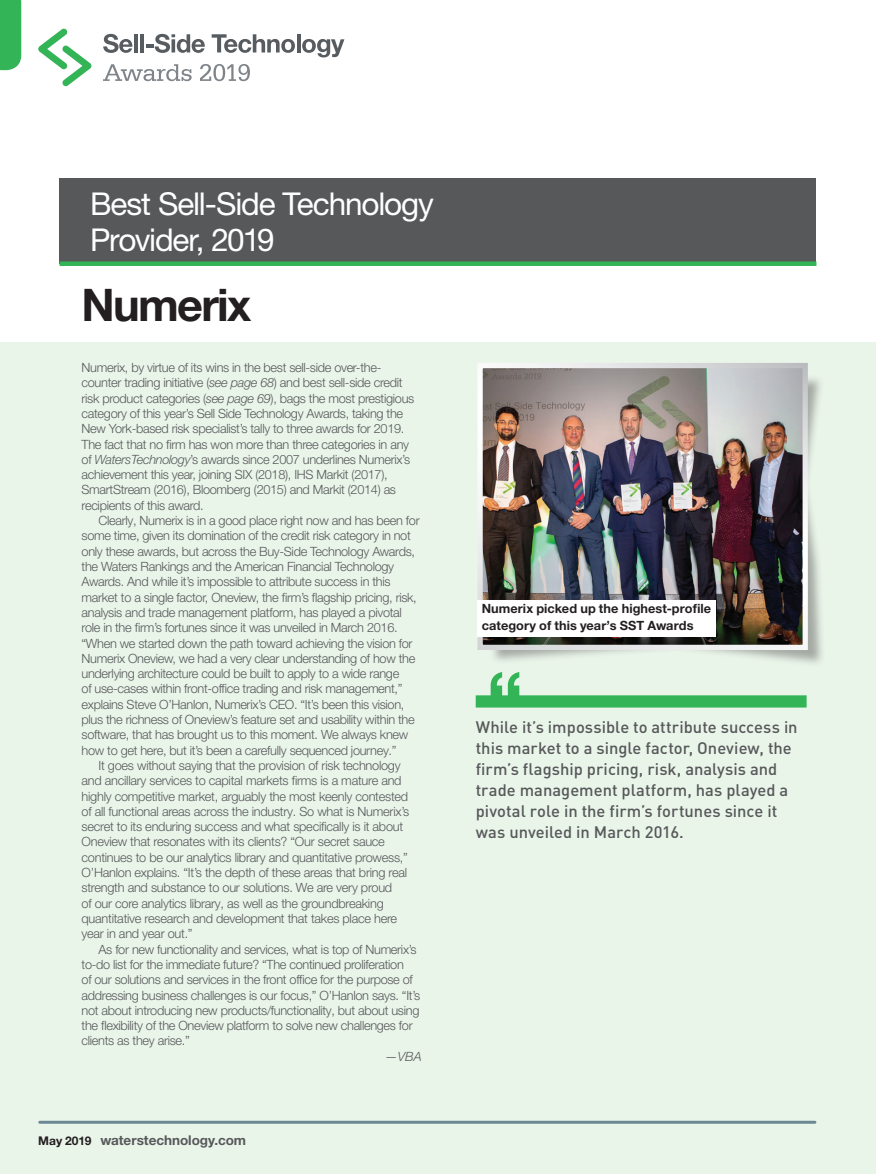
<style>
.page{position:relative;width:876px;height:1174px;background:#fff}
.page>*{position:absolute;margin:0;border:0;box-sizing:border-box;transform-origin:0 0}
.winner_name{font:700 45px "Helvetica Neue LT Pro";letter-spacing:-.04em;color:#231f20}
.award_name{font:31.5px "Helvetica Neue LT Pro";letter-spacing:-.035em;color:#fff}
._5__Pull_quote{font:500 16.5px/21px "DINOT";color:#57585a}
.t1{font:700 13.5px "Helvetica Neue LT Pro";letter-spacing:-.005em;color:#57585a}
._2__NEWS_in_brief_bo{font:300 12.75px/15.3px "Helvetica Neue LT Pro";letter-spacing:-.025em;color:#57585a}
.Box_out_pic_caption{font:700 12.75px/17.2px "Helvetica Neue LT Pro";letter-spacing:.005em;color:#231f20}
.NEWS_in_brief_body_b{font:italic 300 12.75px "Helvetica Neue LT Pro";color:#57585a}
.s1{font-style:italic}
.s2{font-size:12px;color:#231f20}
</style>
<div class="page">
<div style="left:0;top:342px;width:876px;height:832px;background:#eaf5ea"></div>
<div style="left:60px;top:179px;width:756px;height:85px;background:#57585a"></div>
<div style="left:60px;top:261px;width:756px;height:5px;background:#32b457"></div>
<div style="left:489px;top:373px;width:336px;height:295px;background:#231f20;opacity:.35"></div>
<img style="left:483px;top:369px;width:319px;height:275px">
<div style="left:477px;top:363px;width:331px;height:287px;border:5px solid #fff"></div>
<svg style="left:476px;top:672px;width:331px;height:35px"></svg>
<div style="left:477px;top:600px;width:239px;height:36px;background:#fff"></div>
<svg style="left:103px;top:34px;width:30px;height:19px"></svg>
<hr style="left:134px;top:34px;width:4px;height:18px;background:#575c60">
<hr style="left:140px;top:34px;width:4px;height:18px;background:#575c60">
<svg style="left:146px;top:34px;width:59px;height:19px"></svg>
<svg style="left:212px;top:34px;width:83px;height:19px"></svg>
<hr style="left:297px;top:34px;width:3px;height:18px;background:#575c60">
<svg style="left:302px;top:39px;width:42px;height:18px"></svg>
<svg style="left:103px;top:64px;width:89px;height:17px"></svg>
<svg style="left:200px;top:64px;width:50px;height:17px"></svg>
<svg style="left:38px;top:29px;width:53px;height:57px"></svg>
<hr style="left:40px;top:1120px;width:775px;height:3px;background:#6c8895">
<svg style="left:0;top:0;width:21px;height:70px"></svg>
<p class="award_name" style="left:90px;top:184px;width:345px">Best Sell-Side Technology</p>
<p class="award_name" style="left:90px;top:220px;width:186px">Provider, 2019</p>
<p class="winner_name" style="left:82px;top:276px;width:171px">Numerix</p>
<p class="_2__NEWS_in_brief_bo" style="left:82px;top:359px;width:334px">Numerix, by virtue of its wins in the best sell-side over-the&shy;counter trading initiative (<span class="s1">see page 68</span>) and best sell-side credit risk product categories (<span class="s1">see page 69</span>), bags the most prestigious category of this year’s Sell Side Technology Awards, taking the New York-based risk specialist’s tally to three awards for 2019.<br>The fact that no firm has won more than three categories in any of <span class="s1">WatersTechnology</span>’s awards since 2007 underlines Numerix’s achievement this year, joining SIX (2018), IHS Markit (2017), SmartStream (2016), Bloomberg (2015) and Markit (2014) as recipients of this award.</p>
<p class="_2__NEWS_in_brief_bo" style="left:82px;top:512px;width:340px;text-indent:17px">Clearly, Numerix is in a good place right now and has been for some time, given its domination of the credit risk category in not only these awards, but across the Buy-Side Technology Awards, the Waters Rankings and the American Financial Technology Awards. And while it’s impossible to attribute success in this market to a single factor, Oneview, the firm’s flagship pricing, risk, analysis and trade management platform, has played a pivotal role in the firm’s fortunes since it was unveiled in March 2016. “When we started down the path toward achieving the vision for Numerix Oneview, we had a very clear understanding of how the underlying architecture could be built to apply to a wide range<br>of use-cases within front-office trading and risk management,” explains Steve O’Hanlon, Numerix’s CEO. “It’s been this vision, plus the richness of Oneview’s feature set and usability within the software, that has brought us to this moment. We always knew how to get here, but it’s been a carefully sequenced journey.”</p>
<p class="_2__NEWS_in_brief_bo" style="left:82px;top:757px;width:329px;text-indent:17px">It goes without saying that the provision of risk technology and ancillary services to capital markets firms is a mature and highly competitive market, arguably the most keenly contested of all functional areas across the industry. So what is Numerix’s secret to its enduring success and what specifically is it about Oneview that resonates with its clients? “Our secret sauce continues to be our analytics library and quantitative prowess,” O’Hanlon explains. “It’s the depth of these areas that bring real strength and substance to our solutions. We are very proud<br>of our core analytics library, as well as the groundbreaking quantitative research and development that takes place here year in and year out.”</p>
<p class="_2__NEWS_in_brief_bo" style="left:82px;top:941px;width:340px;text-indent:17px">As for new functionality and services, what is top of Numerix’s to-do list for the immediate future? “The continued proliferation<br>of our solutions and services in the front office for the purpose of addressing business challenges is our focus,” O’Hanlon says. “It’s not about introducing new products/functionality, but about using the flexibility of the Oneview platform to solve new challenges for clients as they arise.”</p>
<p class="NEWS_in_brief_body_b" style="left:385px;top:1048px;width:38px">—VBA</p>
<p class="t1" style="left:38px;top:1131px;width:209px"><span class="s2">May 2019</span> waterstechnology.com</p>
<p class="Box_out_pic_caption" style="left:482px;top:599px;width:231px">Numerix picked up the highest-profile category of this year’s SST Awards</p>
<p class="_5__Pull_quote" style="left:476px;top:716px;width:323px">While it’s impossible to attribute success in this market to a single factor, Oneview, the firm’s flagship pricing, risk, analysis and trade management platform, has played a pivotal role in the firm’s fortunes since it was unveiled in March 2016.</p>
</div>
